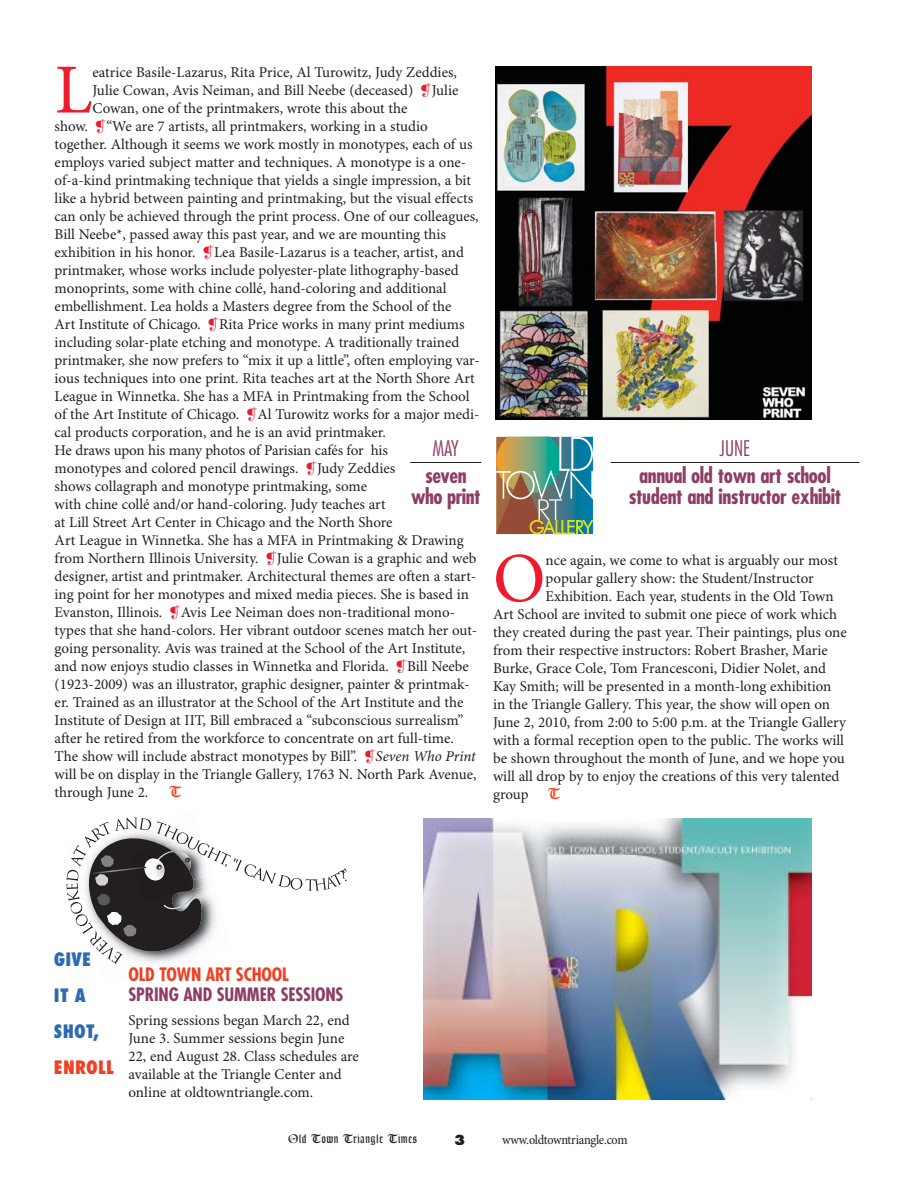
<style>
.page{position:relative;width:918px;height:1188px;background:#fff}
.page>*{position:absolute;margin:0;border:0;box-sizing:border-box;transform-origin:0 0}
.t1{font:70.35px "Minion Pro";color:#ed1b2d}
.t2{font:700 condensed 21px/21px "Futura Std";letter-spacing:-.02em;color:#8e3e65;text-align:center}
.t3{font:300 condensed 21px "Futura Std";color:#8e3e65}
.t4{font:700 condensed 18px "Futura Std";letter-spacing:-.01em;color:#8e3e65}
.t5{font:700 condensed 18px "Futura Std";letter-spacing:-.01em;color:#ef4023}
.t6{font:800 condensed 18px/36px "Futura Std";letter-spacing:.01em;color:#2e6ab4}
.t7{font:800 condensed 18px "Futura Std";letter-spacing:.01em;color:#ef4023}
.t8{font:15px/18px "Minion Pro";color:#231f20}
.t9{font:15px "Minion Pro";letter-spacing:-.025em;color:#231f20}
.t10{font:15px "Goudy Text MT Std";color:#ef4023}
.t11{font:condensed 13.5px "Minion Pro";letter-spacing:-.02em;color:#231f20}
.t12{font:800 13.5px "Futura Std";color:#231f20}
.t13{font:12px "Goudy Text MT Std";letter-spacing:.05em;color:#231f20}
.s1{color:#ed1b2d}
.s2{font-style:italic}
.s3{font-family:"Goudy Text MT Std";color:#ef4023}
</style>
<div class="page">
<svg style="left:66px;top:818px;width:281px;height:147px"></svg>
<hr style="left:410px;top:462px;width:72px;height:1px;background:#231f20">
<div style="left:495px;top:435px;width:100px;height:104px;background:linear-gradient(to right,#fff,#fff)"></div>
<svg style="left:496px;top:437px;width:98px;height:97px;background:#748d7a"></svg>
<hr style="left:610px;top:462px;width:250px;height:1px;background:#231f20">
<img style="left:496px;top:67px;width:316px;height:352px">
<img style="left:424px;top:819px;width:388px;height:281px">
<h1 class="t1" style="left:55px;top:62px;width:39px">L</h1>
<p class="t8" style="left:93px;top:64px;width:366px">eatrice Basile-Lazarus, Rita Price, Al Turowitz, Judy Zeddies,</p>
<p class="t9" style="left:93px;top:84px;width:367px">Julie Cowan, Avis Neiman, and Bill Neebe (deceased) <span class="s1">❡</span>Julie</p>
<p class="t8" style="left:93px;top:100px;width:316px">Cowan, one of the printmakers, wrote this about the</p>
<p class="t8" style="left:55px;top:118px;width:375px">show. <span class="s1">❡</span>“We are 7 artists, all printmakers, working in a studio</p>
<p class="t8" style="left:55px;top:136px;width:419px">together. Although it seems we work mostly in monotypes, each of us</p>
<p class="t8" style="left:55px;top:154px;width:413px">employs varied subject matter and techniques. A monotype is a one-</p>
<p class="t8" style="left:55px;top:172px;width:418px">of-a-kind printmaking technique that yields a single impression, a bit</p>
<p class="t8" style="left:55px;top:190px;width:420px">like a hybrid between painting and printmaking, but the visual effects</p>
<p class="t8" style="left:55px;top:208px;width:425px">can only be achieved through the print process. One of our colleagues,</p>
<p class="t8" style="left:55px;top:226px;width:393px">Bill Neebe*, passed away this past year, and we are mounting this</p>
<p class="t8" style="left:55px;top:244px;width:411px">exhibition in his honor. <span class="s1">❡</span>Lea Basile-Lazarus is a teacher, artist, and</p>
<p class="t8" style="left:55px;top:262px;width:406px">printmaker, whose works include polyester-plate lithography-based</p>
<p class="t8" style="left:55px;top:280px;width:394px">monoprints, some with chine collé, hand-coloring and additional</p>
<p class="t8" style="left:55px;top:298px;width:398px">embellishment. Lea holds a Masters degree from the School of the</p>
<p class="t8" style="left:55px;top:316px;width:411px">Art Institute of Chicago. <span class="s1">❡</span>Rita Price works in many print mediums</p>
<p class="t8" style="left:55px;top:334px;width:406px">including solar-plate etching and monotype. A traditionally trained</p>
<p class="t8" style="left:55px;top:352px;width:427px">printmaker, she now prefers to “mix it up a little”, often employing var-</p>
<p class="t8" style="left:55px;top:370px;width:422px">ious techniques into one print. Rita teaches art at the North Shore Art</p>
<p class="t8" style="left:55px;top:388px;width:416px">League in Winnetka. She has a MFA in Printmaking from the School</p>
<p class="t8" style="left:55px;top:406px;width:426px">of the Art Institute of Chicago. <span class="s1">❡</span>Al Turowitz works for a major medi-</p>
<p class="t8" style="left:55px;top:424px;width:333px">cal products corporation, and he is an avid printmaker.</p>
<p class="t8" style="left:55px;top:442px;width:335px">He draws upon his many photos of Parisian cafés for his</p>
<p class="t8" style="left:55px;top:460px;width:342px">monotypes and colored pencil drawings. <span class="s1">❡</span>Judy Zeddies</p>
<p class="t8" style="left:55px;top:478px;width:314px">shows collagraph and monotype printmaking, some</p>
<p class="t8" style="left:55px;top:496px;width:332px">with chine collé and/or hand-coloring. Judy teaches art</p>
<p class="t8" style="left:55px;top:514px;width:339px">at Lill Street Art Center in Chicago and the North Shore</p>
<p class="t8" style="left:55px;top:532px;width:411px">Art League in Winnetka. She has a MFA in Printmaking &amp; Drawing</p>
<p class="t8" style="left:55px;top:550px;width:423px">from Northern Illinois University. <span class="s1">❡</span>Julie Cowan is a graphic and web</p>
<p class="t8" style="left:55px;top:568px;width:423px">designer, artist and printmaker. Architectural themes are often a start-</p>
<p class="t8" style="left:55px;top:586px;width:416px">ing point for her monotypes and mixed media pieces. She is based in</p>
<p class="t8" style="left:55px;top:604px;width:402px">Evanston, Illinois. <span class="s1">❡</span>Avis Lee Neiman does non-traditional mono-</p>
<p class="t8" style="left:55px;top:622px;width:424px">types that she hand-colors. Her vibrant outdoor scenes match her out-</p>
<p class="t8" style="left:55px;top:640px;width:412px">going personality. Avis was trained at the School of the Art Institute,</p>
<p class="t8" style="left:55px;top:658px;width:416px">and now enjoys studio classes in Winnetka and Florida. <span class="s1">❡</span>Bill Neebe</p>
<p class="t8" style="left:55px;top:676px;width:417px">(1923-2009) was an illustrator, graphic designer, painter &amp; printmak-</p>
<p class="t8" style="left:55px;top:694px;width:410px">er. Trained as an illustrator at the School of the Art Institute and the</p>
<p class="t8" style="left:55px;top:712px;width:410px">Institute of Design at IIT, Bill embraced a “subconscious surrealism”</p>
<p class="t8" style="left:55px;top:730px;width:401px">after he retired from the workforce to concentrate on art full-time.</p>
<p class="t8" style="left:55px;top:748px;width:423px">The show will include abstract monotypes by Bill”. <span class="s1">❡</span><span class="s2">Seven Who Print</span></p>
<p class="t8" style="left:55px;top:766px;width:423px">will be on display in the Triangle Gallery, 1763 N. North Park Avenue,</p>
<p class="t8" style="left:55px;top:784px;width:95px">through June 2.</p>
<p class="t10" style="left:168px;top:784px;width:14px">T</p>
<h2 class="t3" style="left:433px;top:437px;width:28px">MAY</h2>
<h2 class="t2" style="left:411px;top:466px;width:71px">seven who print</h2>
<h2 class="t3" style="left:720px;top:437px;width:32px">JUNE</h2>
<h2 class="t2" style="left:629px;top:466px;width:214px">annual old town art school student and instructor exhibit</h2>
<h1 class="t1" style="left:493px;top:551px;width:54px">O</h1>
<p class="t8" style="left:546px;top:553px;width:294px">nce again, we come to what is arguably our most</p>
<p class="t8" style="left:546px;top:571px;width:270px">popular gallery show: the Student/Instructor</p>
<p class="t8" style="left:546px;top:589px;width:289px">Exhibition. Each year, students in the Old Town</p>
<p class="t8" style="left:493px;top:607px;width:346px">Art School are invited to submit one piece of work which</p>
<p class="t8" style="left:493px;top:625px;width:355px">they created during the past year. Their paintings, plus one</p>
<p class="t8" style="left:493px;top:643px;width:336px">from their respective instructors: Robert Brasher, Marie</p>
<p class="t8" style="left:493px;top:661px;width:335px">Burke, Grace Cole, Tom Francesconi, Didier Nolet, and</p>
<p class="t8" style="left:493px;top:679px;width:340px">Kay Smith; will be presented in a month-long exhibition</p>
<p class="t8" style="left:493px;top:697px;width:339px">in the Triangle Gallery. This year, the show will open on</p>
<p class="t8" style="left:493px;top:715px;width:355px">June 2, 2010, from 2:00 to 5:00 p.m. at the Triangle Gallery</p>
<p class="t8" style="left:493px;top:733px;width:353px">with a formal reception open to the public. The works will</p>
<p class="t8" style="left:493px;top:751px;width:353px">be shown throughout the month of June, and we hope you</p>
<p class="t8" style="left:493px;top:769px;width:348px">will all drop by to enjoy the creations of this very talented</p>
<p class="t8" style="left:493px;top:787px;width:69px">group <span class="s3">T</span></p>
<p class="t6" style="left:54px;top:942px;width:46px">GIVE<br>IT A<br>SHOT,</p>
<p class="t7" style="left:54px;top:1058px;width:62px">ENROLL</p>
<p class="t5" style="left:128px;top:965px;width:162px">OLD TOWN ART SCHOOL</p>
<p class="t4" style="left:128px;top:984px;width:217px">SPRING AND SUMMER SESSIONS</p>
<p class="t8" style="left:128px;top:1013px;width:232px">Spring sessions began March 22, end June 3. Summer sessions begin June 22, end August 28. Class schedules are available at the Triangle Center and online at oldtowntriangle.com.</p>
<p class="t13" style="left:288px;top:1133px;width:131px">Old Town Triangle Times</p>
<p class="t12" style="left:454px;top:1133px;width:13px">3</p>
<p class="t11" style="left:502px;top:1134px;width:127px">www.oldtowntriangle.com</p>
</div>
